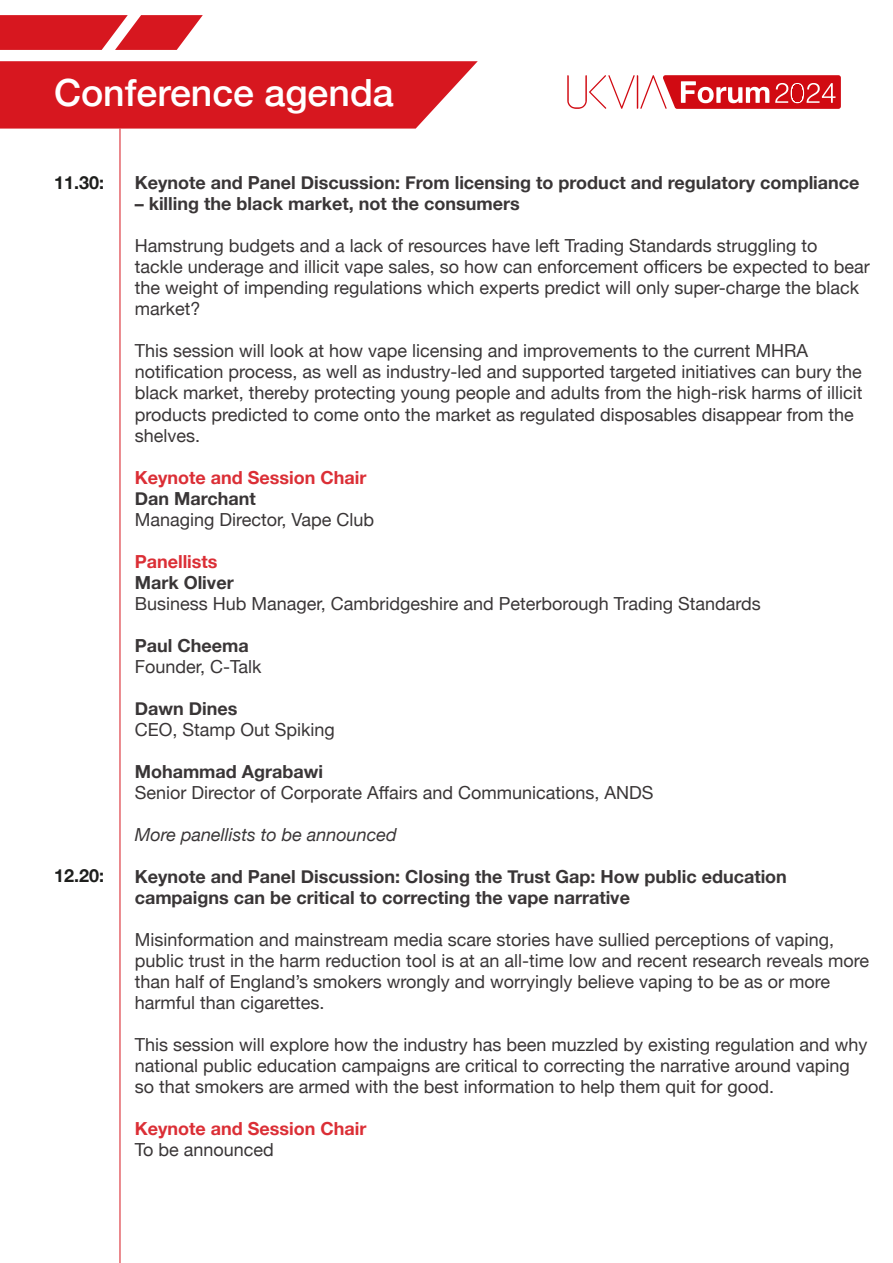
<style>
.page{position:relative;width:893px;height:1263px;background:#fff}
.page>*{position:absolute;margin:0;border:0;box-sizing:border-box;transform-origin:0 0}
.t1{font:500 37.5px "Helvetica Neue";color:#fff}
.t2{font:18px/21px "Helvetica Neue";color:#231f20}
.t3{font:700 18px/21px "Helvetica Neue";color:#231f20}
.t4{font:700 18px "Helvetica Neue";color:#d7171f}
.t5{font:italic 18px "Helvetica Neue";color:#231f20}
.t6{font:700 18px "Helvetica Neue";color:#040503}
</style>
<div class="page">
<svg style="left:0;top:61px;width:478px;height:68px;background:#d9272f"></svg>
<svg style="left:0;top:15px;width:203px;height:35px;background:#dc363d"></svg>
<hr style="left:120px;top:129px;width:1px;height:1134px;background:#d7171f">
<svg style="left:567px;top:75px;width:274px;height:34px"></svg>
<p class="t1" style="left:54px;top:63px;width:341px">Conference agenda</p>
<p class="t6" style="left:54px;top:168px;width:52px">11.30:</p>
<p class="t6" style="left:54px;top:862px;width:52px">12.20:</p>
<p class="t3" style="left:135px;top:173px;width:726px">Keynote and Panel Discussion: From licensing to product and regulatory compliance</p>
<p class="t3" style="left:135px;top:194px;width:387px">– killing the black market, not the consumers</p>
<p class="t2" style="left:135px;top:237px;width:737px">Hamstrung budgets and a lack of resources have left Trading Standards struggling to tackle underage and illicit vape sales, so how can enforcement officers be expected to bear the weight of impending regulations which experts predict will only super-charge the black market?</p>
<p class="t2" style="left:135px;top:342px;width:729px">This session will look at how vape licensing and improvements to the current MHRA notification process, as well as industry-led and supported targeted initiatives can bury the black market, thereby protecting young people and adults from the high-risk harms of illicit products predicted to come onto the market as regulated disposables disappear from the shelves.</p>
<p class="t4" style="left:135px;top:463px;width:233px">Keynote and Session Chair</p>
<p class="t3" style="left:135px;top:488px;width:123px">Dan Marchant</p>
<p class="t2" style="left:135px;top:510px;width:241px">Managing Director, Vape Club</p>
<p class="t4" style="left:135px;top:547px;width:84px">Panellists</p>
<p class="t3" style="left:135px;top:572px;width:100px">Mark Oliver</p>
<p class="t2" style="left:135px;top:594px;width:628px">Business Hub Manager, Cambridgeshire and Peterborough Trading Standards</p>
<p class="t3" style="left:135px;top:635px;width:115px">Paul Cheema</p>
<p class="t2" style="left:135px;top:657px;width:128px">Founder, C-Talk</p>
<p class="t3" style="left:135px;top:698px;width:104px">Dawn Dines</p>
<p class="t2" style="left:135px;top:720px;width:202px">CEO, Stamp Out Spiking</p>
<p class="t3" style="left:135px;top:761px;width:190px">Mohammad Agrabawi</p>
<p class="t2" style="left:135px;top:783px;width:520px">Senior Director of Corporate Affairs and Communications, ANDS</p>
<p class="t5" style="left:135px;top:821px;width:264px">More panellists to be announced</p>
<p class="t3" style="left:135px;top:866px;width:654px">Keynote and Panel Discussion: Closing the Trust Gap: How public education campaigns can be critical to correcting the vape narrative</p>
<p class="t2" style="left:135px;top:930px;width:736px">Misinformation and mainstream media scare stories have sullied perceptions of vaping, public trust in the harm reduction tool is at an all-time low and recent research reveals more than half of England’s smokers wrongly and worryingly believe vaping to be as or more harmful than cigarettes.</p>
<p class="t2" style="left:135px;top:1035px;width:734px">This session will explore how the industry has been muzzled by existing regulation and why national public education campaigns are critical to correcting the narrative around vaping so that smokers are armed with the best information to help them quit for good.</p>
<p class="t4" style="left:135px;top:1114px;width:233px">Keynote and Session Chair</p>
<p class="t2" style="left:135px;top:1140px;width:141px">To be announced</p>
</div>
